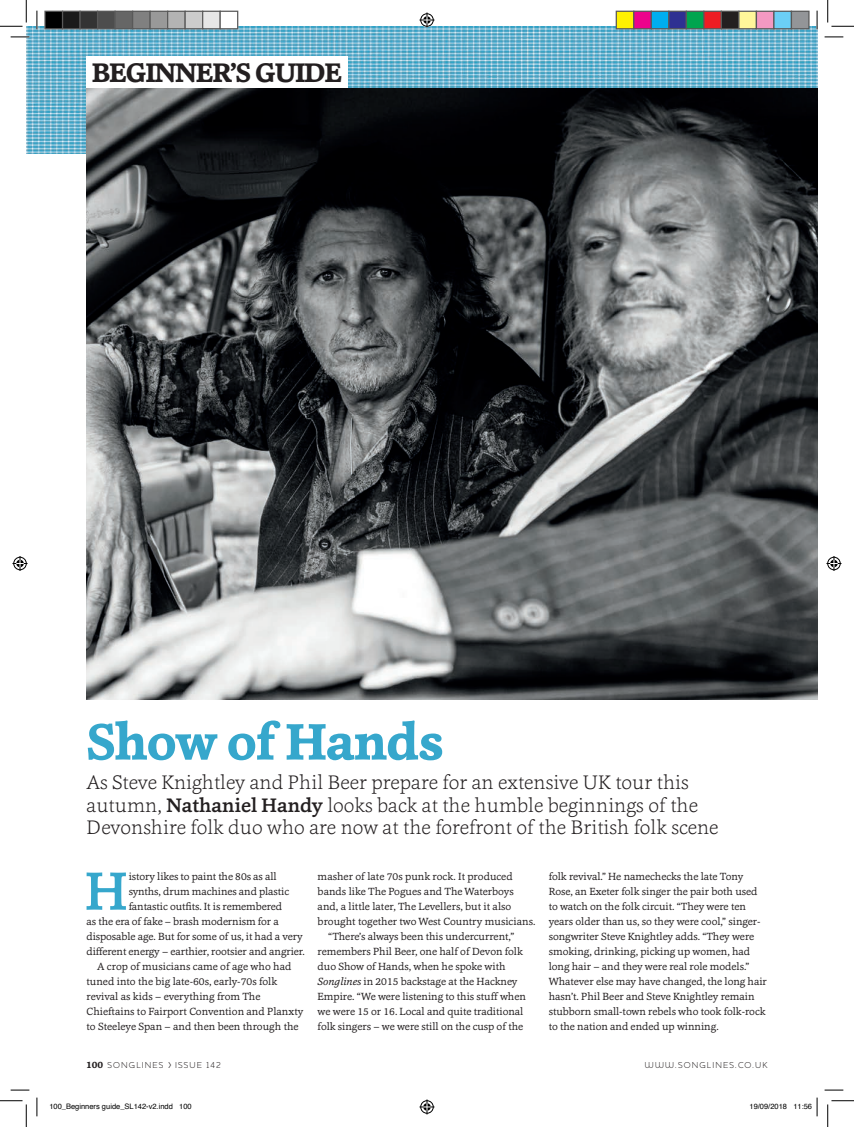
<style>
.page{position:relative;width:854px;height:1127px;background:#fff}
.page>*{position:absolute;margin:0;border:0;box-sizing:border-box;transform-origin:0 0}
.t1{font:500 55px "Cassia";color:#36a7cc}
.t2{font:700 52.5px "Cassia";letter-spacing:-.02em;color:#36a7cc}
.t3{font:700 27.5px "Cassia";letter-spacing:-.03em;color:#231f20}
.t4{font:200 20px/22.5px "Cassia";color:#231f20}
.t5{font:10.62px/15px "Cassia";letter-spacing:-.005em;color:#231f20}
.t6{font:300 8.75px "Houschka";letter-spacing:.13em;color:#231f20}
.t7{font:7.5px "Helvetica";color:#000}
.s1{font-weight:500}
.s2{font-style:italic}
.s3{font-family:"Cassia";font-weight:700;font-size:9.75px}
.s4{font-size:13.12px}
</style>
<div class="page">
<img style="left:26px;top:26px;width:790px;height:128px">
<div style="left:86px;top:56px;width:261px;height:45px;background:#fff"></div>
<img style="left:86px;top:89px;width:730px;height:610px">
<svg style="left:11px;top:36px;width:18px;height:2px"></svg>
<svg style="left:824px;top:36px;width:19px;height:2px"></svg>
<svg style="left:11px;top:1089px;width:18px;height:1px"></svg>
<svg style="left:824px;top:1089px;width:19px;height:1px"></svg>
<svg style="left:36px;top:11px;width:2px;height:18px"></svg>
<svg style="left:36px;top:1097px;width:2px;height:18px"></svg>
<svg style="left:816px;top:11px;width:1px;height:18px"></svg>
<svg style="left:0;top:0;width:27px;height:27px"></svg>
<svg style="left:0;top:1100px;width:27px;height:26px"></svg>
<svg style="left:827px;top:0;width:26px;height:27px"></svg>
<svg style="left:827px;top:1100px;width:26px;height:26px"></svg>
<svg style="left:419px;top:13px;width:15px;height:15px"></svg>
<svg style="left:419px;top:1099px;width:15px;height:15px"></svg>
<svg style="left:13px;top:556px;width:15px;height:15px"></svg>
<svg style="left:826px;top:556px;width:15px;height:15px"></svg>
<div style="left:45px;top:11px;width:18px;height:18px;background:#000"></div>
<div style="left:44px;top:11px;width:19px;height:18px;border:1px solid #595959"></div>
<div style="left:63px;top:11px;width:17px;height:18px;background:#1a1a1a"></div>
<div style="left:62px;top:11px;width:19px;height:18px;border:1px solid #595959"></div>
<div style="left:80px;top:11px;width:18px;height:18px;background:#333"></div>
<div style="left:79px;top:11px;width:19px;height:18px;border:1px solid #595959"></div>
<div style="left:98px;top:11px;width:17px;height:18px;background:#4d4d4d"></div>
<div style="left:97px;top:11px;width:19px;height:18px;border:1px solid #595959"></div>
<div style="left:115px;top:11px;width:18px;height:18px;background:#666"></div>
<div style="left:114px;top:11px;width:19px;height:18px;border:1px solid #595959"></div>
<div style="left:133px;top:11px;width:17px;height:18px;background:#808080"></div>
<div style="left:132px;top:11px;width:19px;height:18px;border:1px solid #595959"></div>
<div style="left:150px;top:11px;width:18px;height:18px;background:#999"></div>
<div style="left:149px;top:11px;width:19px;height:18px;border:1px solid #595959"></div>
<div style="left:168px;top:11px;width:17px;height:18px;background:#b3b3b3"></div>
<div style="left:167px;top:11px;width:19px;height:18px;border:1px solid #595959"></div>
<div style="left:185px;top:11px;width:18px;height:18px;background:#ccc"></div>
<div style="left:184px;top:11px;width:19px;height:18px;border:1px solid #595959"></div>
<div style="left:203px;top:11px;width:17px;height:18px;background:#e6e6e6"></div>
<div style="left:202px;top:11px;width:19px;height:18px;border:1px solid #595959"></div>
<div style="left:220px;top:11px;width:18px;height:18px;background:#fff"></div>
<div style="left:219px;top:11px;width:19px;height:18px;border:1px solid #595959"></div>
<div style="left:616px;top:11px;width:17px;height:18px;background:#fff101"></div>
<div style="left:615px;top:11px;width:19px;height:18px;border:1px solid #595959"></div>
<div style="left:633px;top:11px;width:18px;height:18px;background:#ed028c"></div>
<div style="left:633px;top:11px;width:18px;height:18px;border:1px solid #595959"></div>
<div style="left:651px;top:11px;width:17px;height:18px;background:#00aeef"></div>
<div style="left:650px;top:11px;width:19px;height:18px;border:1px solid #595959"></div>
<div style="left:668px;top:11px;width:18px;height:18px;background:#2e3092"></div>
<div style="left:668px;top:11px;width:18px;height:18px;border:1px solid #595959"></div>
<div style="left:686px;top:11px;width:17px;height:18px;background:#00a54f"></div>
<div style="left:685px;top:11px;width:19px;height:18px;border:1px solid #595959"></div>
<div style="left:703px;top:11px;width:18px;height:18px;background:#ee1d23"></div>
<div style="left:703px;top:11px;width:18px;height:18px;border:1px solid #595959"></div>
<div style="left:721px;top:11px;width:17px;height:18px;background:#231f20"></div>
<div style="left:720px;top:11px;width:19px;height:18px;border:1px solid #595959"></div>
<div style="left:738px;top:11px;width:18px;height:18px;background:#fff79a"></div>
<div style="left:738px;top:11px;width:18px;height:18px;border:1px solid #595959"></div>
<div style="left:756px;top:11px;width:17px;height:18px;background:#f499c2"></div>
<div style="left:755px;top:11px;width:19px;height:18px;border:1px solid #595959"></div>
<div style="left:773px;top:11px;width:18px;height:18px;background:#6bcff6"></div>
<div style="left:773px;top:11px;width:18px;height:18px;border:1px solid #595959"></div>
<div style="left:791px;top:11px;width:17px;height:18px;background:#939598"></div>
<div style="left:790px;top:11px;width:19px;height:18px;border:1px solid #595959"></div>
<svg style="left:816px;top:1097px;width:1px;height:18px"></svg>
<h3 class="t3" style="left:92px;top:55px;width:251px">BEGINNER’S GUIDE</h3>
<p class="t2" style="left:86px;top:707px;width:359px">Show of Hands</p>
<p class="t4" style="left:86px;top:770px;width:633px">As Steve Knightley and Phil Beer prepare for an extensive UK tour this autumn, <span class="s1">Nathaniel Handy</span> looks back at the humble beginnings of the<br>Devonshire folk duo who are now at the forefront of the British folk scene</p>
<p class="t1" style="left:85px;top:854px;width:44px">H</p>
<p class="t5" style="left:129px;top:868px;width:149px">istory likes to paint the 80s as all</p>
<p class="t5" style="left:129px;top:883px;width:162px">synths, drum machines and plastic</p>
<p class="t5" style="left:129px;top:898px;width:155px">fantastic outfits. It is remembered</p>
<p class="t5" style="left:86px;top:913px;width:194px">as the era of fake – brash modernism for a</p>
<p class="t5" style="left:86px;top:928px;width:218px">disposable age. But for some of us, it had a very</p>
<p class="t5" style="left:86px;top:943px;width:220px">different energy – earthier, rootsier and angrier.</p>
<p class="t5" style="left:97px;top:958px;width:196px">A crop of musicians came of age who had</p>
<p class="t5" style="left:86px;top:973px;width:192px">tuned into the big late-60s, early-70s folk</p>
<p class="t5" style="left:86px;top:988px;width:175px">revival as kids – everything from The</p>
<p class="t5" style="left:86px;top:1003px;width:218px">Chieftains to Fairport Convention and Planxty</p>
<p class="t5" style="left:86px;top:1018px;width:213px">to Steeleye Span – and then been through the</p>
<p class="t5" style="left:317px;top:868px;width:196px">masher of late 70s punk rock. It produced</p>
<p class="t5" style="left:317px;top:883px;width:197px">bands like The Pogues and The Waterboys</p>
<p class="t5" style="left:317px;top:898px;width:195px">and, a little later, The Levellers, but it also</p>
<p class="t5" style="left:317px;top:913px;width:219px">brought together two West Country musicians.</p>
<p class="t5" style="left:328px;top:928px;width:187px">“There’s always been this undercurrent,”</p>
<p class="t5" style="left:317px;top:943px;width:207px">remembers Phil Beer, one half of Devon folk</p>
<p class="t5" style="left:317px;top:958px;width:189px">duo Show of Hands, when he spoke with</p>
<p class="t5" style="left:317px;top:973px;width:201px"><span class="s2">Songlines</span> in 2015 backstage at the Hackney</p>
<p class="t5" style="left:317px;top:988px;width:210px">Empire. “We were listening to this stuff when</p>
<p class="t5" style="left:317px;top:1003px;width:207px">we were 15 or 16. Local and quite traditional</p>
<p class="t5" style="left:317px;top:1018px;width:207px">folk singers – we were still on the cusp of the</p>
<p class="t5" style="left:548px;top:868px;width:220px">folk revival.” He namechecks the late Tony Rose, an Exeter folk singer the pair both used to watch on the folk circuit. “They were ten years older than us, so they were cool,” singer&shy;songwriter Steve Knightley adds. “They were smoking, drinking, picking up women, had long hair – and they were real role models.” Whatever else may have changed, the long hair hasn’t. Phil Beer and Steve Knightley remain stubborn small-town rebels who took folk-rock to the nation and ended up winning.</p>
<p class="t6" style="left:86px;top:1059px;width:136px"><span class="s3">100</span> SONGLINES <span class="s4">›</span> ISSUE 142</p>
<p class="t6" style="left:644px;top:1059px;width:124px">WWW.SONGLINES.CO.UK</p>
<p class="t7" style="left:49px;top:1100px;width:144px">100_Beginners guide_SL142-v2.indd 100</p>
<p class="t7" style="left:749px;top:1100px;width:64px">19/09/2018 11:56</p>
</div>
